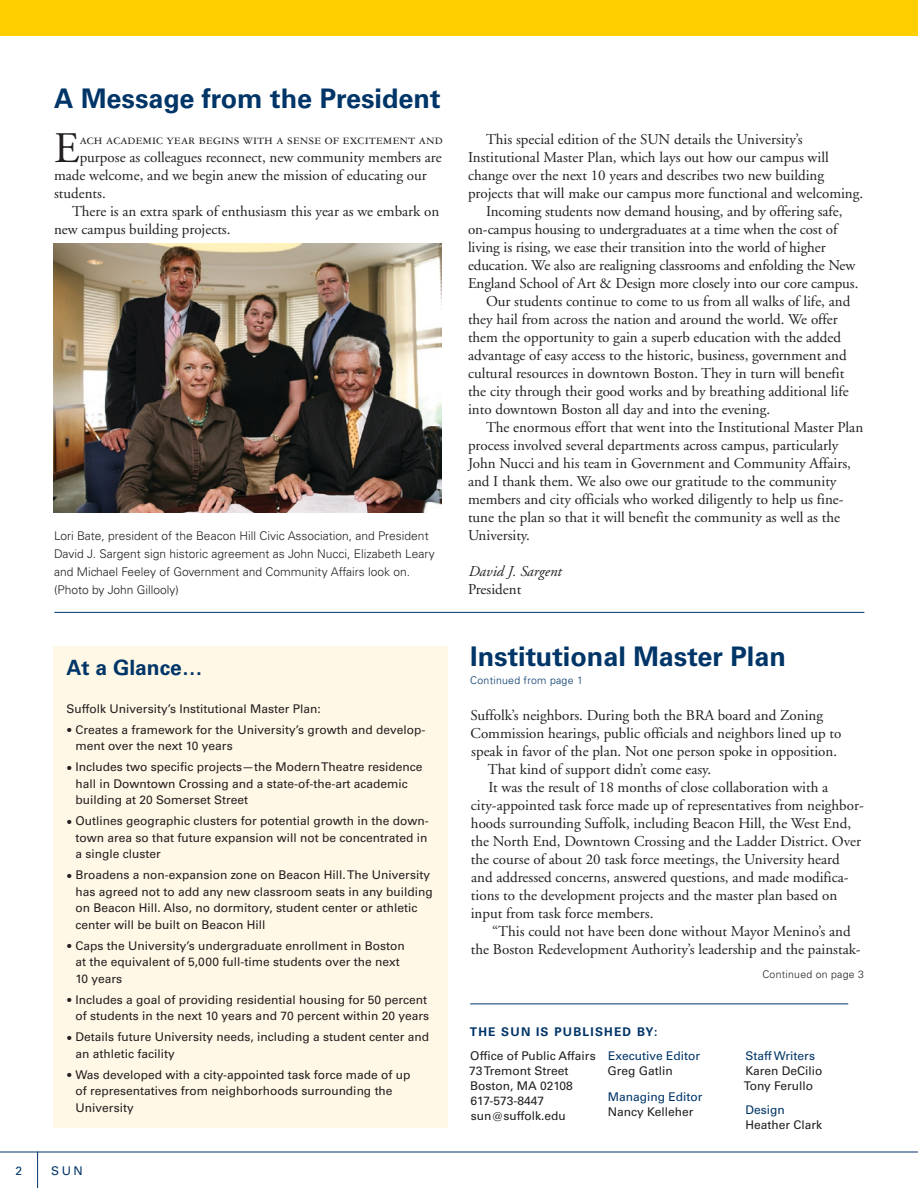
<style>
.page{position:relative;width:918px;height:1188px;background:#fff}
.page>*{position:absolute;margin:0;border:0;box-sizing:border-box;transform-origin:0 0}
.t1{font:43.65px "Adobe Garamond";color:#231f20}
.t2{font:700 27px "Univers LT Std";color:#003568}
.t3{font:700 21px "Univers LT Std";color:#003568}
.t4{font:15px/18px "Adobe Garamond";color:#231f20}
.t5{font:italic 15px "Adobe Garamond";color:#231f20}
.t6{font:14.25px "Garamond Three SC";color:#231f20}
.t7{font:12px/16.5px "Univers LT Std";color:#231f20}
.t8{font:300 12px/18px "Univers LT Std";color:#231f20}
.t9{font:12px "Univers LT Std";color:#003568}
.t10{font:700 12px "Univers LT Std";letter-spacing:.1em;color:#003568}
.t11{font:300 10.5px "Univers LT Std";letter-spacing:.025em;color:#003568}
.t12{font:300 10.5px "Univers LT Std";letter-spacing:.025em;color:#231f20}
.s1{font-family:"Adobe Garamond";font-size:15px}
</style>
<div class="page">
<hr style="left:37px;top:1152px;width:1px;height:36px;background:#003568">
<hr style="left:0;top:1152px;width:918px;height:1px;background:#003568">
<hr style="left:470px;top:1004px;width:378px;height:1px;background:#003568">
<div style="left:0;top:0;width:918px;height:36px;background:#ffcf00"></div>
<div style="left:53px;top:646px;width:395px;height:482px;background:#fff8e6"></div>
<hr style="left:54px;top:612px;width:810px;height:1px;background:#003568">
<img style="left:54px;top:244px;width:388px;height:269px">
<h2 class="t2" style="left:54px;top:83px;width:388px">A Message from the President</h2>
<h1 class="t1" style="left:54px;top:125px;width:27px">E</h1>
<p class="t6" style="left:80px;top:132px;width:365px">ach academic year begins with a sense of excitement and</p>
<p class="t4" style="left:54px;top:149px;width:389px;text-indent:26px">purpose as colleagues reconnect, new community members are made welcome, and we begin anew the mission of educating our students.</p>
<p class="t4" style="left:54px;top:203px;width:387px;text-indent:18px">There is an extra spark of enthusiasm this year as we embark on new campus building projects.</p>
<p class="t8" style="left:54px;top:526px;width:382px">Lori Bate, president of the Beacon Hill Civic Association, and President David J. Sargent sign historic agreement as John Nucci, Elizabeth Leary and Michael Feeley of Government and Community Affairs look on. (Photo by John Gillooly)</p>
<h3 class="t3" style="left:66px;top:656px;width:138px">At a Glance…</h3>
<p class="t7" style="left:66px;top:700px;width:256px">Suffolk University’s Institutional Master Plan:</p>
<p class="t7" style="left:75px;top:721px;width:351px;text-indent:-9px"><span class="s1">•</span> Creates a framework for the University’s growth and develop&shy;ment over the next 10 years</p>
<p class="t7" style="left:75px;top:759px;width:349px;text-indent:-9px"><span class="s1">•</span> Includes two specific projects—the Modern Theatre residence hall in Downtown Crossing and a state-of-the-art academic building at 20 Somerset Street</p>
<p class="t7" style="left:75px;top:813px;width:355px;text-indent:-9px"><span class="s1">•</span> Outlines geographic clusters for potential growth in the down&shy;town area so that future expansion will not be concentrated in a single cluster</p>
<p class="t7" style="left:75px;top:867px;width:359px;text-indent:-9px"><span class="s1">•</span> Broadens a non-expansion zone on Beacon Hill. The University has agreed not to add any new classroom seats in any building on Beacon Hill. Also, no dormitory, student center or athletic center will be built on Beacon Hill</p>
<p class="t7" style="left:75px;top:937px;width:331px;text-indent:-9px"><span class="s1">•</span> Caps the University’s undergraduate enrollment in Boston at the equivalent of 5,000 full-time students over the next<br>10 years</p>
<p class="t7" style="left:66px;top:991px;width:364px;text-align:right"><span class="s1">•</span> Includes a goal of providing residential housing for 50 percent of students in the next 10 years and 70 percent within 20 years</p>
<p class="t7" style="left:75px;top:1029px;width:355px;text-indent:-9px"><span class="s1">•</span> Details future University needs, including a student center and an athletic facility</p>
<p class="t7" style="left:75px;top:1066px;width:337px;text-indent:-9px"><span class="s1">•</span> Was developed with a city-appointed task force made of up of representatives from neighborhoods surrounding the<br>University</p>
<p class="t9" style="left:16px;top:1164px;width:8px">2</p>
<p class="t9" style="left:51px;top:1164px;width:33px">SUN</p>
<p class="t4" style="left:486px;top:131px;width:318px">This special edition of the SUN details the University’s</p>
<p class="t4" style="left:468px;top:149px;width:362px">Institutional Master Plan, which lays out how our campus will</p>
<p class="t4" style="left:468px;top:167px;width:358px">change over the next 10 years and describes two new building</p>
<p class="t4" style="left:468px;top:185px;width:397px">projects that will make our campus more functional and welcoming.</p>
<p class="t4" style="left:486px;top:203px;width:358px">Incoming students now demand housing, and by offering safe,</p>
<p class="t4" style="left:468px;top:221px;width:371px">on-campus housing to undergraduates at a time when the cost of</p>
<p class="t4" style="left:468px;top:239px;width:359px">living is rising, we ease their transition into the world of higher</p>
<p class="t4" style="left:468px;top:257px;width:389px">education. We also are realigning classrooms and enfolding the New</p>
<p class="t4" style="left:468px;top:275px;width:392px">England School of Art &amp; Design more closely into our core campus.</p>
<p class="t4" style="left:486px;top:293px;width:366px">Our students continue to come to us from all walks of life, and</p>
<p class="t4" style="left:468px;top:311px;width:371px">they hail from across the nation and around the world. We offer</p>
<p class="t4" style="left:468px;top:329px;width:375px">them the opportunity to gain a superb education with the added</p>
<p class="t4" style="left:468px;top:347px;width:380px">advantage of easy access to the historic, business, government and</p>
<p class="t4" style="left:468px;top:365px;width:378px">cultural resources in downtown Boston. They in turn will benefit</p>
<p class="t4" style="left:468px;top:383px;width:382px">the city through their good works and by breathing additional life</p>
<p class="t4" style="left:468px;top:401px;width:304px">into downtown Boston all day and into the evening.</p>
<p class="t4" style="left:486px;top:419px;width:379px">The enormous effort that went into the Institutional Master Plan</p>
<p class="t4" style="left:468px;top:437px;width:372px">process involved several departments across campus, particularly</p>
<p class="t4" style="left:468px;top:455px;width:384px">John Nucci and his team in Government and Community Affairs,</p>
<p class="t4" style="left:468px;top:473px;width:370px">and I thank them. We also owe our gratitude to the community</p>
<p class="t4" style="left:468px;top:491px;width:377px">members and city officials who worked diligently to help us fine-</p>
<p class="t4" style="left:468px;top:509px;width:374px">tune the plan so that it will benefit the community as well as the</p>
<p class="t4" style="left:468px;top:527px;width:64px">University.</p>
<p class="t5" style="left:468px;top:563px;width:95px">David J. Sargent</p>
<p class="t4" style="left:468px;top:581px;width:55px">President</p>
<h2 class="t2" style="left:470px;top:641px;width:317px">Institutional Master Plan</h2>
<p class="t11" style="left:470px;top:674px;width:114px">Continued from page 1</p>
<p class="t4" style="left:471px;top:707px;width:354px">Suffolk’s neighbors. During both the BRA board and Zoning</p>
<p class="t4" style="left:471px;top:725px;width:372px">Commission hearings, public officials and neighbors lined up to</p>
<p class="t4" style="left:471px;top:743px;width:367px">speak in favor of the plan. Not one person spoke in opposition.</p>
<p class="t4" style="left:488px;top:761px;width:225px">That kind of support didn’t come easy.</p>
<p class="t4" style="left:488px;top:779px;width:341px">It was the result of 18 months of close collaboration with a</p>
<p class="t4" style="left:471px;top:797px;width:394px">city-appointed task force made up of representatives from neighbor-</p>
<p class="t4" style="left:471px;top:815px;width:382px">hoods surrounding Suffolk, including Beacon Hill, the West End,</p>
<p class="t4" style="left:471px;top:833px;width:392px">the North End, Downtown Crossing and the Ladder District. Over</p>
<p class="t4" style="left:471px;top:851px;width:370px">the course of about 20 task force meetings, the University heard</p>
<p class="t4" style="left:471px;top:869px;width:379px">and addressed concerns, answered questions, and made modifica-</p>
<p class="t4" style="left:471px;top:887px;width:368px">tions to the development projects and the master plan based on</p>
<p class="t4" style="left:471px;top:905px;width:184px">input from task force members.</p>
<p class="t4" style="left:492px;top:923px;width:360px">“This could not have been done without Mayor Menino’s and</p>
<p class="t4" style="left:471px;top:941px;width:391px">the Boston Redevelopment Authority’s leadership and the painstak-</p>
<p class="t10" style="left:470px;top:1025px;width:95px">The SUN is pub</p>
<p class="t10" style="left:583px;top:1025px;width:76px">lished by:</p>
<p class="t7" style="left:469px;top:1049px;width:128px;line-height:15px">Office of Public Affairs<br>73 Tremont Street<br>Boston, MA 02108<br>617-573-8447 sun@suffolk.edu</p>
<p class="t9" style="left:608px;top:1049px;width:94px">Executive Editor</p>
<p class="t7" style="left:608px;top:1063px;width:67px">Greg Gatlin</p>
<p class="t9" style="left:608px;top:1089px;width:96px">Managing Editor</p>
<p class="t7" style="left:608px;top:1103px;width:87px">Nancy Kelleher</p>
<p class="t12" style="left:762px;top:968px;width:103px">Continued on page 3</p>
<p class="t9" style="left:745px;top:1049px;width:71px">Staff Writers</p>
<p class="t7" style="left:744px;top:1064px;width:80px;line-height:15px">Karen DeCilio<br>Tony Ferullo</p>
<p class="t9" style="left:745px;top:1103px;width:41px">Design</p>
<p class="t7" style="left:745px;top:1117px;width:78px">Heather Clark</p>
</div>
